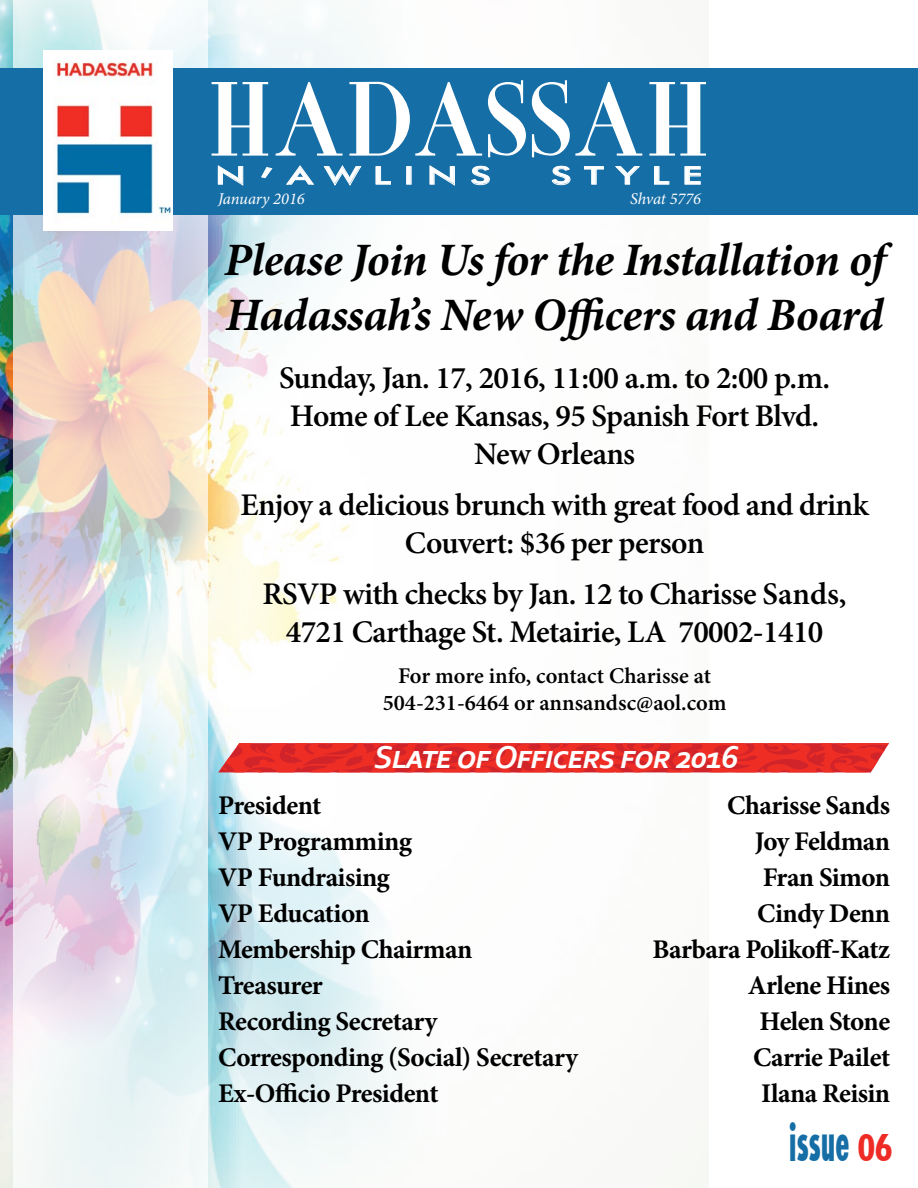
<style>
.page{position:relative;width:918px;height:1188px;background:#fff}
.page>*{position:absolute;margin:0;border:0;box-sizing:border-box;transform-origin:0 0}
.t1{font:105px "New Orleans";color:#fff}
.t2{font:900 condensed 56.55px "Arche Black Condensed S Si";color:#166ea6;scale:.64 1}
.t3{font:italic 700 46.5px/55.8px "Minion Pro";letter-spacing:-.015em;color:#000}
.t4{font:900 condensed 36px "Arche Black Condensed S Si";color:#ee2c25}
.Article_Title_text{font:italic 700 33px "Corbel";letter-spacing:-.03em;color:#fff}
.In_text_title{font:600 31.5px/37.8px "Minion Pro";letter-spacing:-.02em;color:#000;text-align:center}
.Article_text_tab{font:700 27px "Minion Pro";letter-spacing:-.02em;color:#000}
.t5{font:500 24.6px "Futura BT";letter-spacing:.33em;color:#fff;scale:1.55 1}
.In_text_title-2{font:600 22.5px/27px "Minion Pro";color:#000;text-align:center}
.t6{font:italic 16.5px "Minion Pro";letter-spacing:-.005em;color:#fff}
.s1{font-size:35.1px}
</style>
<div class="page">
<img style="left:0;top:0;width:708px;height:1188px">
<svg style="left:13px;top:0;width:194px;height:1188px"></svg>
<div style="left:0;top:68px;width:918px;height:147px;background:#166ea6"></div>
<svg style="left:218px;top:743px;width:671px;height:29px;background:#e2302d"></svg>
<img style="left:44px;top:51px;width:128px;height:180px">
<svg style="left:218px;top:165px;width:25px;height:21px"></svg>
<svg style="left:261px;top:167px;width:11px;height:11px"></svg>
<svg style="left:286px;top:165px;width:28px;height:20px"></svg>
<svg style="left:324px;top:165px;width:37px;height:21px"></svg>
<svg style="left:376px;top:166px;width:15px;height:19px"></svg>
<svg style="left:430px;top:165px;width:25px;height:21px"></svg>
<svg style="left:471px;top:166px;width:19px;height:19px"></svg>
<svg style="left:552px;top:166px;width:18px;height:19px"></svg>
<svg style="left:584px;top:166px;width:20px;height:19px"></svg>
<svg style="left:615px;top:166px;width:25px;height:19px"></svg>
<svg style="left:654px;top:166px;width:15px;height:19px"></svg>
<svg style="left:685px;top:166px;width:16px;height:19px"></svg>
<p class="t1" style="left:207px;top:66px;width:505px">HADASSAH</p>
<p class="t5" style="left:215px;top:161px;width:179px">N<span class="s1">’</span>AWLINS</p>
<p class="t5" style="left:551px;top:161px;width:99px">STYLE</p>
<p class="t6" style="left:218px;top:188px;width:88px">January 2016</p>
<p class="t6" style="left:630px;top:188px;width:72px">Shvat 5776</p>
<p class="t3" style="left:224px;top:231px;width:662px">Please Join Us for the Installation of<br>Hadassah’s New Officers and Board</p>
<p class="In_text_title" style="left:279px;top:359px;width:553px">Sunday, Jan. 17, 2016, 11:00 a.m. to 2:00 p.m.<br>Home of Lee Kansas, 95 Spanish Fort Blvd.<br>New Orleans</p>
<p class="In_text_title" style="left:241px;top:486px;width:630px">Enjoy a delicious brunch with great food and drink<br>Couvert: $36 per person</p>
<p class="In_text_title" style="left:263px;top:575px;width:586px">RSVP with checks by Jan. 12 to Charisse Sands,<br>4721 Carthage St. Metairie, LA 70002-1410</p>
<p class="In_text_title-2" style="left:383px;top:662px;width:345px">For more info, contact Charisse at<br>504-231-6464 or annsandsc@aol.com</p>
<p class="Article_Title_text" style="left:374px;top:737px;width:366px">Slate of Officers for 2016</p>
<p class="Article_text_tab" style="left:218px;top:787px;width:105px">President</p>
<p class="Article_text_tab" style="left:727px;top:787px;width:164px">Charisse Sands</p>
<p class="Article_text_tab" style="left:218px;top:823px;width:195px">VP Programming</p>
<p class="Article_text_tab" style="left:755px;top:823px;width:137px">Joy Feldman</p>
<p class="Article_text_tab" style="left:218px;top:858px;width:173px">VP Fundraising</p>
<p class="Article_text_tab" style="left:763px;top:858px;width:129px">Fran Simon</p>
<p class="Article_text_tab" style="left:218px;top:894px;width:153px">VP Education</p>
<p class="Article_text_tab" style="left:757px;top:894px;width:134px">Cindy Denn</p>
<p class="Article_text_tab" style="left:218px;top:930px;width:256px">Membership Chairman</p>
<p class="Article_text_tab" style="left:653px;top:930px;width:239px">Barbara Polikoff-Katz</p>
<p class="Article_text_tab" style="left:218px;top:966px;width:106px">Treasurer</p>
<p class="Article_text_tab" style="left:748px;top:966px;width:144px">Arlene Hines</p>
<p class="Article_text_tab" style="left:218px;top:1002px;width:221px">Recording Secretary</p>
<p class="Article_text_tab" style="left:760px;top:1002px;width:132px">Helen Stone</p>
<p class="Article_text_tab" style="left:218px;top:1038px;width:361px">Corresponding (Social) Secretary</p>
<p class="Article_text_tab" style="left:753px;top:1038px;width:139px">Carrie Pailet</p>
<p class="Article_text_tab" style="left:218px;top:1074px;width:222px">Ex-Officio President</p>
<p class="Article_text_tab" style="left:761px;top:1074px;width:130px">Ilana Reisin</p>
<p class="t2" style="left:789px;top:1104px;width:96px">issue</p>
<p class="t4" style="left:858px;top:1125px;width:36px">06</p>
</div>
